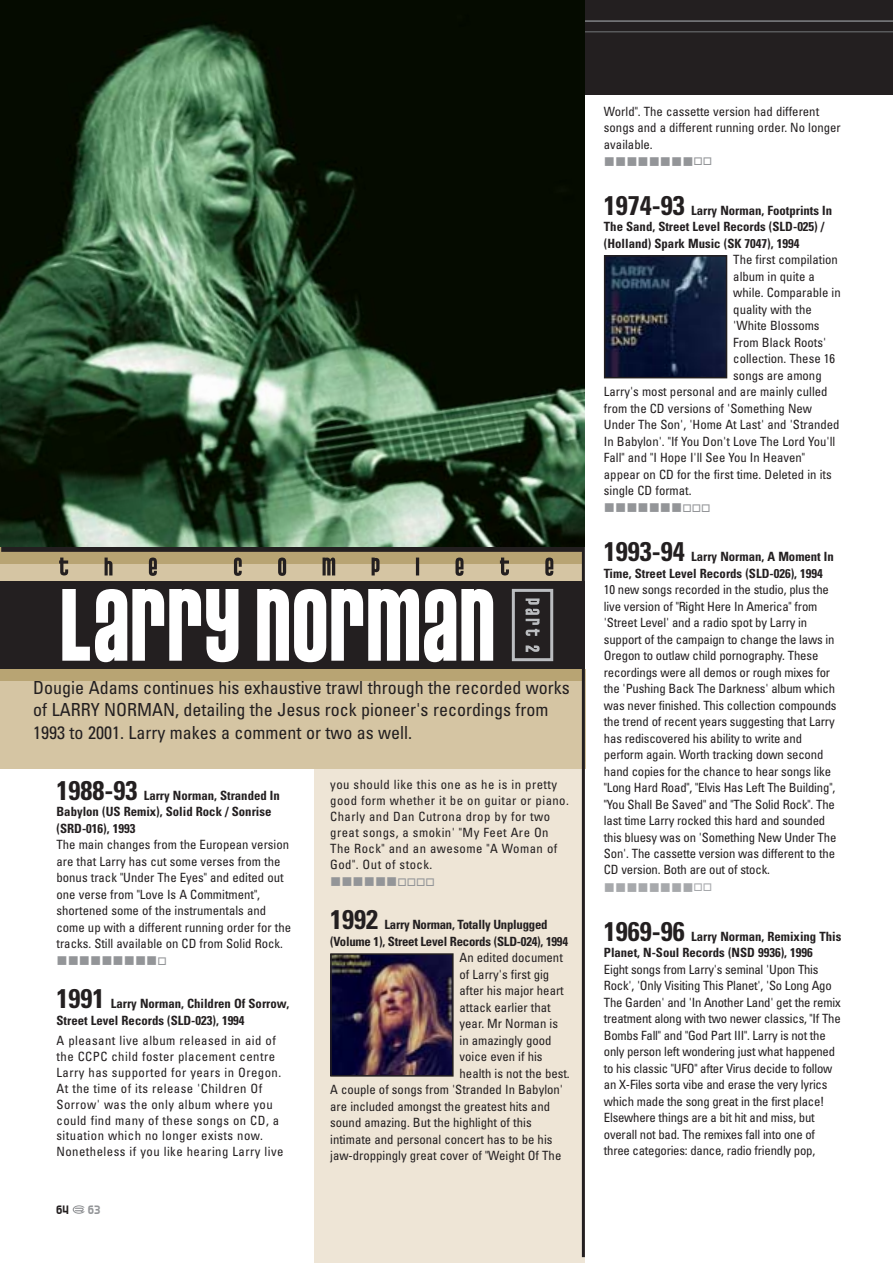
<style>
.page{position:relative;width:893px;height:1263px;background:#fff}
.page>*{position:absolute;margin:0;border:0;box-sizing:border-box;transform-origin:0 0}
.t1{font:condensed 18px/22.5px "Univers";color:#231f20}
.t2{font:condensed 12.75px/16.5px "Univers";color:#231f20}
.t3{font:condensed 12.75px/16.5px "Univers";letter-spacing:-.02em;color:#231f20}
.t4{font:condensed 12.75px/15.9px "Univers";letter-spacing:.035em;color:#231f20}
.t5{font:700 condensed 12.75px/16.5px "Univers";color:#231f20}
.t6{font:700 condensed 12.75px/16.5px "Univers";letter-spacing:-.02em;color:#231f20}
.t7{font:12.75px "SF Speedwaystar";color:#231f20}
.t8{font:12.75px "SF Speedwaystar";color:#939598}
.s1{font-size:27px}
</style>
<div class="page">
<div style="left:315px;top:765px;width:270px;height:498px;background:#eee5d6"></div>
<div style="left:570px;top:59px;width:322px;height:36px;background:#231f20"></div>
<svg style="left:73px;top:1205px;width:12px;height:9px"></svg>
<div style="left:570px;top:0;width:322px;height:89px;background:#231f20"></div>
<div style="left:0;top:669px;width:585px;height:99px;background:#d5c5a3"></div>
<div style="left:0;top:659px;width:584px;height:21px;background:#b8a473"></div>
<div style="left:0;top:581px;width:584px;height:88px;background:#231f20"></div>
<div style="left:0;top:549px;width:584px;height:32px;background:#d5c5a3"></div>
<div style="left:0;top:531px;width:584px;height:32px;background:#b8a473"></div>
<div style="left:1px;top:543px;width:583px;height:9px;background:#231f20"></div>
<div style="left:512px;top:589px;width:41px;height:72px;border:3px solid #bbbdc0"></div>
<hr style="left:570px;top:20px;width:322px;height:2px;background:#808285">
<hr style="left:570px;top:31px;width:322px;height:2px;background:#58595b">
<hr style="left:582px;top:0;width:3px;height:1257px;background:#231f20">
<img style="left:0;top:0;width:584px;height:547px">
<img style="left:333px;top:956px;width:117px;height:118px">
<div style="left:330px;top:953px;width:123px;height:124px;border:2px solid #231f20"></div>
<img style="left:607px;top:258px;width:117px;height:117px">
<div style="left:604px;top:255px;width:123px;height:123px;border:2px solid #231f20"></div>
<svg style="left:59px;top:558px;width:494px;height:18px"></svg>
<svg style="left:62px;top:589px;width:431px;height:73px"></svg>
<svg style="left:525px;top:598px;width:14px;height:54px"></svg>
<h1 class="t1" style="left:33px;top:678px;width:538px">Dougie Adams continues his exhaustive trawl through the recorded works of LARRY NORMAN, detailing the Jesus rock pioneer's recordings from<br>1993 to 2001. Larry makes a comment or two as well.</h1>
<p class="t5" style="left:56px;top:788px;width:225px"><span class="s1">1988-93</span> Larry Norman, Stranded In<br>Babylon (US Remix), Solid Rock / Sonrise (SRD-016), 1993</p>
<p class="t2" style="left:56px;top:838px;width:236px">The main changes from the European version are that Larry has cut some verses from the bonus track "Under The Eyes" and edited out one verse from "Love Is A Commitment", shortened some of the instrumentals and come up with a different running order for the tracks. Still available on CD from Solid Rock.</p>
<p class="t5" style="left:56px;top:997px;width:234px"><span class="s1">1991</span> Larry Norman, Children Of Sorrow,<br>Street Level Records (SLD-023), 1994</p>
<p class="t4" style="left:56px;top:1034px;width:228px">A pleasant live album released in aid of the CCPC child foster placement centre Larry has supported for years in Oregon.<br>At the time of its release 'Children Of Sorrow' was the only album where you could find many of these songs on CD, a situation which no longer exists now.<br>Nonetheless if you like hearing Larry live</p>
<p class="t7" style="left:56px;top:1205px;width:14px">✚✘</p>
<p class="t8" style="left:88px;top:1205px;width:14px">✚✗</p>
<p class="t4" style="left:330px;top:778px;width:240px">you should like this one as he is in pretty good form whether it be on guitar or piano.<br>Charly and Dan Cutrona drop by for two great songs, a smokin' "My Feet Are On The Rock" and an awesome "A Woman of God". Out of stock.</p>
<p class="t6" style="left:330px;top:918px;width:239px"><span class="s1">1992</span> Larry Norman, Totally Unplugged (Volume 1), Street Level Records (SLD-024), 1994</p>
<p class="t2" style="left:459px;top:950px;width:105px">An edited document</p>
<p class="t2" style="left:459px;top:967px;width:91px">of Larry's first gig</p>
<p class="t2" style="left:459px;top:983px;width:106px">after his major heart</p>
<p class="t2" style="left:459px;top:1000px;width:93px">attack earlier that</p>
<p class="t2" style="left:459px;top:1016px;width:100px">year. Mr Norman is</p>
<p class="t2" style="left:459px;top:1033px;width:93px">in amazingly good</p>
<p class="t2" style="left:459px;top:1049px;width:84px">voice even if his</p>
<p class="t2" style="left:459px;top:1066px;width:112px">health is not the best.</p>
<p class="t2" style="left:330px;top:1082px;width:234px">A couple of songs from 'Stranded In Babylon'</p>
<p class="t2" style="left:330px;top:1099px;width:221px">are included amongst the greatest hits and</p>
<p class="t2" style="left:330px;top:1115px;width:203px">sound amazing. But the highlight of this</p>
<p class="t2" style="left:330px;top:1132px;width:224px">intimate and personal concert has to be his</p>
<p class="t2" style="left:330px;top:1148px;width:233px">jaw-droppingly great cover of "Weight Of The</p>
<p class="t2" style="left:604px;top:104px;width:238px">World". The cassette version had different songs and a different running order. No longer available.</p>
<p class="t5" style="left:604px;top:203px;width:230px"><span class="s1">1974-93</span> Larry Norman, Footprints In<br>The Sand, Street Level Records (SLD-025) / (Holland) Spark Music (SK 7047), 1994</p>
<p class="t2" style="left:733px;top:252px;width:106px">The first compilation</p>
<p class="t2" style="left:733px;top:269px;width:83px">album in quite a</p>
<p class="t2" style="left:733px;top:285px;width:109px">while. Comparable in</p>
<p class="t2" style="left:733px;top:302px;width:80px">quality with the</p>
<p class="t2" style="left:733px;top:318px;width:88px">'White Blossoms</p>
<p class="t2" style="left:733px;top:335px;width:94px">From Black Roots'</p>
<p class="t2" style="left:733px;top:351px;width:103px">collection. These 16</p>
<p class="t2" style="left:733px;top:368px;width:90px">songs are among</p>
<p class="t2" style="left:604px;top:384px;width:225px">Larry's most personal and are mainly culled</p>
<p class="t2" style="left:604px;top:401px;width:210px">from the CD versions of 'Something New</p>
<p class="t2" style="left:604px;top:417px;width:237px">Under The Son', 'Home At Last' and 'Stranded</p>
<p class="t2" style="left:604px;top:434px;width:233px">In Babylon'. "If You Don't Love The Lord You'll</p>
<p class="t2" style="left:604px;top:450px;width:203px">Fall" and "I Hope I'll See You In Heaven"</p>
<p class="t2" style="left:604px;top:467px;width:229px">appear on CD for the first time. Deleted in its</p>
<p class="t2" style="left:604px;top:483px;width:89px">single CD format.</p>
<p class="t5" style="left:604px;top:550px;width:231px"><span class="s1">1993-94</span> Larry Norman, A Moment In<br>Time, Street Level Records (SLD-026), 1994</p>
<p class="t2" style="left:604px;top:582px;width:234px">10 new songs recorded in the studio, plus the live version of "Right Here In America" from 'Street Level' and a radio spot by Larry in support of the campaign to change the laws in Oregon to outlaw child pornography. These recordings were all demos or rough mixes for the 'Pushing Back The Darkness' album which was never finished. This collection compounds the trend of recent years suggesting that Larry has rediscovered his ability to write and perform again. Worth tracking down second hand copies for the chance to hear songs like "Long Hard Road", "Elvis Has Left The Building", "You Shall Be Saved" and "The Solid Rock". The last time Larry rocked this hard and sounded this bluesy was on 'Something New Under The Son'. The cassette version was different to the CD version. Both are out of stock.</p>
<p class="t5" style="left:604px;top:929px;width:239px"><span class="s1">1969-96</span> Larry Norman, Remixing This<br>Planet, N-Soul Records (NSD 9936), 1996</p>
<p class="t3" style="left:604px;top:962px;width:238px">Eight songs from Larry's seminal 'Upon This Rock', 'Only Visiting This Planet', 'So Long Ago The Garden' and 'In Another Land' get the remix treatment along with two newer classics, "If The Bombs Fall" and "God Part III". Larry is not the only person left wondering just what happened to his classic "UFO" after Virus decide to follow an X-Files sorta vibe and erase the very lyrics which made the song great in the first place!<br>Elsewhere things are a bit hit and miss, but overall not bad. The remixes fall into one of three categories: dance, radio friendly pop,</p>
</div>
